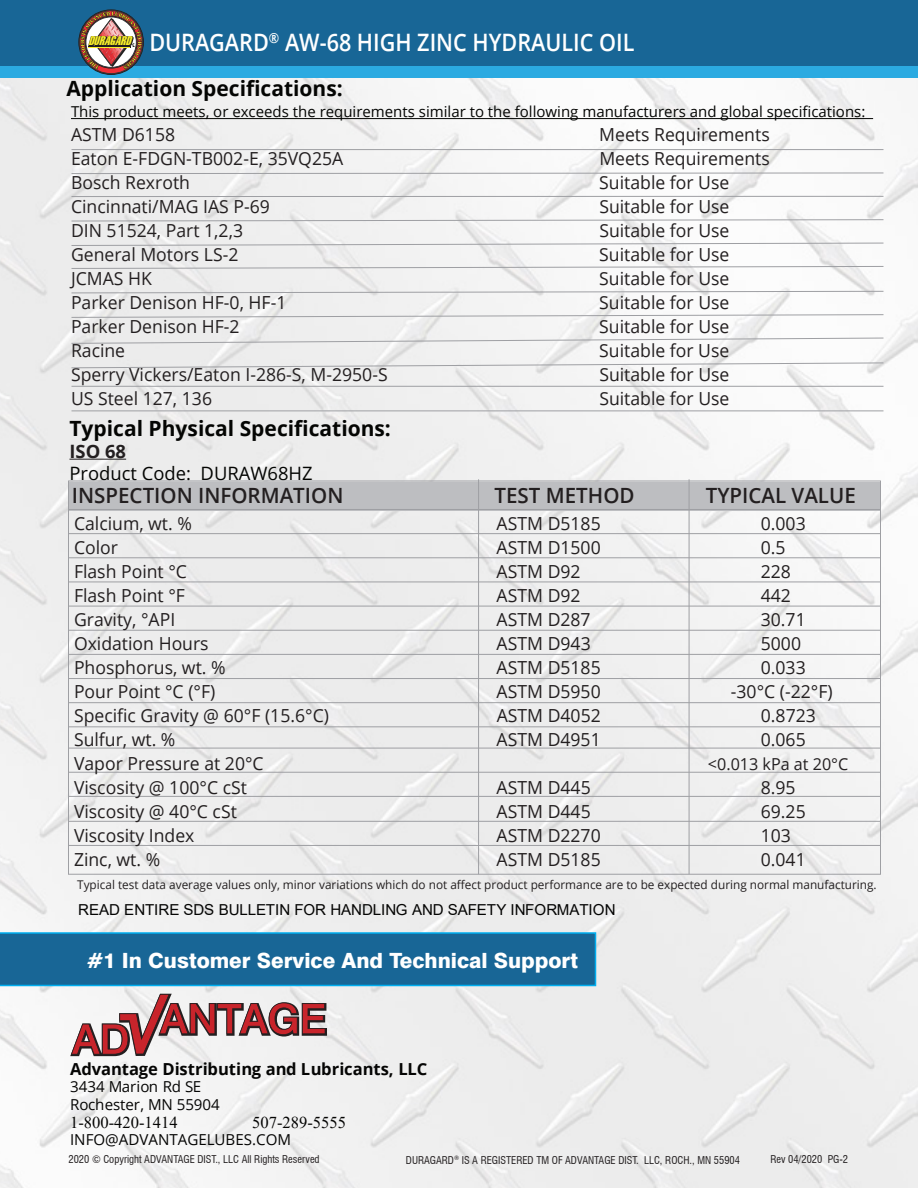
<style>
.page{position:relative;width:918px;height:1188px;background:#fff}
.page>*{position:absolute;margin:0;border:0;box-sizing:border-box;transform-origin:0 0}
.t1{font:600 24px "Open Sans";color:#fff;scale:.9 1}
.t2{font:700 21px "Open Sans";color:#040503}
.t3{font:600 21px "Open Sans";color:#231f20}
.t4{font:800 21px "Swiss 721 BT";color:#fff}
.t5{font:18.45px "Open Sans";color:#040503}
.t6{font:700 18.45px "Open Sans";color:#231f20}
.t7{font:18px "Open Sans";color:#231f20}
.t8{font:700 16.5px "Open Sans";color:#050504}
.t9{font:16.5px "Times New Roman";color:#050504}
.t10{font:16.5px "Open Sans";color:#231f20}
.t11{font:15.15px/17.2px "Open Sans";color:#050504}
.t12{font:15.15px "Arial";color:#050504}
.t13{font:15px "Open Sans";color:#040503}
.t14{font:italic 12.3px "Swiss 911 BT Extra Compressed";color:#f7ee2a;scale:1.12 1}
.t15{font:12px "Open Sans";color:#231f20}
.t16{font:condensed 10.5px "Swiss 721 BT";color:#231f20}
</style>
<div class="page">
<img style="left:0;top:77px;width:918px;height:1111px">
<div style="left:0;top:0;width:918px;height:77px;background:#2baae1"></div>
<div style="left:0;top:0;width:918px;height:65px;background:#186696"></div>
<hr style="left:69px;top:459px;width:57px;height:1px;background:#231f20">
<svg style="left:80px;top:12px;width:62px;height:58px"></svg>
<div style="left:69px;top:482px;width:811px;height:29px;background:#bdbec1"></div>
<hr style="left:68px;top:727px;width:812px;height:1px;background:#9e9fa3">
<hr style="left:68px;top:702px;width:812px;height:1px;background:#9e9fa3">
<hr style="left:68px;top:678px;width:812px;height:1px;background:#9e9fa3">
<hr style="left:68px;top:654px;width:812px;height:1px;background:#9e9fa3">
<hr style="left:68px;top:630px;width:812px;height:1px;background:#9e9fa3">
<hr style="left:68px;top:606px;width:812px;height:1px;background:#9e9fa3">
<hr style="left:68px;top:796px;width:812px;height:1px;background:#9e9fa3">
<hr style="left:68px;top:821px;width:812px;height:1px;background:#9e9fa3">
<hr style="left:68px;top:845px;width:812px;height:1px;background:#9e9fa3">
<hr style="left:68px;top:772px;width:812px;height:1px;background:#9e9fa3">
<hr style="left:68px;top:748px;width:812px;height:1px;background:#9e9fa3">
<hr style="left:68px;top:582px;width:812px;height:1px;background:#9e9fa3">
<hr style="left:68px;top:558px;width:812px;height:1px;background:#9e9fa3">
<hr style="left:68px;top:533px;width:812px;height:1px;background:#9e9fa3">
<hr style="left:68px;top:509px;width:812px;height:1px;background:#9e9fa3">
<hr style="left:689px;top:479px;width:1px;height:395px;background:#9e9fa3">
<hr style="left:478px;top:479px;width:1px;height:395px;background:#9e9fa3">
<svg style="left:0;top:932px;width:596px;height:54px"></svg>
<hr style="left:71px;top:118px;width:802px;height:1px;background:#040503">
<hr style="left:71px;top:386px;width:812px;height:1px;background:#9e9fa3">
<hr style="left:71px;top:411px;width:812px;height:1px;background:#9e9fa3">
<svg style="left:71px;top:363px;width:813px;height:5px"></svg>
<svg style="left:71px;top:338px;width:813px;height:6px"></svg>
<svg style="left:71px;top:314px;width:813px;height:4px"></svg>
<svg style="left:71px;top:291px;width:813px;height:2px"></svg>
<svg style="left:71px;top:266px;width:813px;height:3px"></svg>
<svg style="left:71px;top:243px;width:813px;height:3px"></svg>
<svg style="left:71px;top:219px;width:813px;height:2px"></svg>
<hr style="left:71px;top:196px;width:812px;height:1px;background:#9e9fa3">
<svg style="left:71px;top:173px;width:813px;height:1px"></svg>
<hr style="left:71px;top:149px;width:812px;height:1px;background:#9e9fa3">
<svg style="left:70px;top:994px;width:257px;height:62px"></svg>
<p class="t14" style="left:88px;top:34px;width:43px">DURAGARD</p>
<h1 class="t1" style="left:149px;top:26px;width:540px">DURAGARD<sup>®</sup> AW-68 HIGH ZINC HYDRAULIC OIL</h1>
<p class="t2" style="left:67px;top:74px;width:278px">Application Specifications:</p>
<p class="t13" style="left:71px;top:102px;width:796px">This product meets, or exceeds the requirements similar to the following manufacturers and global specifications:</p>
<p class="t7" style="left:71px;top:123px;width:106px">ASTM D6158</p>
<p class="t7" style="left:599px;top:123px;width:172px">Meets Requirements</p>
<p class="t7" style="left:71px;top:147px;width:274px">Eaton E-FDGN-TB002-E, 35VQ25A</p>
<p class="t7" style="left:599px;top:147px;width:172px">Meets Requirements</p>
<p class="t7" style="left:71px;top:171px;width:121px">Bosch Rexroth</p>
<p class="t7" style="left:599px;top:171px;width:132px">Suitable for Use</p>
<p class="t7" style="left:71px;top:195px;width:200px">Cincinnati/MAG IAS P-69</p>
<p class="t7" style="left:599px;top:195px;width:132px">Suitable for Use</p>
<p class="t7" style="left:71px;top:219px;width:174px">DIN 51524, Part 1,2,3</p>
<p class="t7" style="left:599px;top:219px;width:132px">Suitable for Use</p>
<p class="t7" style="left:71px;top:243px;width:169px">General Motors LS-2</p>
<p class="t7" style="left:599px;top:243px;width:132px">Suitable for Use</p>
<p class="t7" style="left:71px;top:267px;width:82px">JCMAS HK</p>
<p class="t7" style="left:599px;top:267px;width:132px">Suitable for Use</p>
<p class="t7" style="left:71px;top:291px;width:217px">Parker Denison HF-0, HF-1</p>
<p class="t7" style="left:599px;top:291px;width:132px">Suitable for Use</p>
<p class="t7" style="left:71px;top:315px;width:170px">Parker Denison HF-2</p>
<p class="t7" style="left:599px;top:315px;width:132px">Suitable for Use</p>
<p class="t7" style="left:71px;top:339px;width:56px">Racine</p>
<p class="t7" style="left:599px;top:339px;width:132px">Suitable for Use</p>
<p class="t7" style="left:71px;top:363px;width:318px">Sperry Vickers/Eaton I-286-S, M-2950-S</p>
<p class="t7" style="left:599px;top:363px;width:132px">Suitable for Use</p>
<p class="t7" style="left:71px;top:387px;width:143px">US Steel 127, 136</p>
<p class="t7" style="left:599px;top:387px;width:132px">Suitable for Use</p>
<p class="t2" style="left:69px;top:413px;width:323px">Typical Physical Specifications:</p>
<p class="t6" style="left:69px;top:438px;width:58px">ISO 68</p>
<p class="t5" style="left:69px;top:461px;width:245px">Product Code: DURAW68HZ</p>
<p class="t3" style="left:72px;top:481px;width:273px">INSPECTION INFORMATION</p>
<p class="t3" style="left:495px;top:481px;width:142px">TEST METHOD</p>
<p class="t3" style="left:706px;top:481px;width:151px">TYPICAL VALUE</p>
<p class="t7" style="left:74px;top:511px;width:119px">Calcium, wt. %</p>
<p class="t7" style="left:497px;top:511px;width:106px">ASTM D5185</p>
<p class="t7" style="left:761px;top:511px;width:46px">0.003</p>
<p class="t7" style="left:74px;top:535px;width:46px">Color</p>
<p class="t7" style="left:497px;top:535px;width:106px">ASTM D1500</p>
<p class="t7" style="left:761px;top:535px;width:26px">0.5</p>
<p class="t7" style="left:74px;top:559px;width:115px">Flash Point °C</p>
<p class="t7" style="left:497px;top:559px;width:86px">ASTM D92</p>
<p class="t7" style="left:761px;top:559px;width:32px">228</p>
<p class="t7" style="left:74px;top:583px;width:113px">Flash Point °F</p>
<p class="t7" style="left:497px;top:583px;width:86px">ASTM D92</p>
<p class="t7" style="left:761px;top:583px;width:32px">442</p>
<p class="t7" style="left:74px;top:607px;width:103px">Gravity, °API</p>
<p class="t7" style="left:497px;top:607px;width:96px">ASTM D287</p>
<p class="t7" style="left:761px;top:607px;width:46px">30.71</p>
<p class="t7" style="left:74px;top:631px;width:136px">Oxidation Hours</p>
<p class="t7" style="left:497px;top:631px;width:96px">ASTM D943</p>
<p class="t7" style="left:761px;top:631px;width:42px">5000</p>
<p class="t7" style="left:74px;top:655px;width:153px">Phosphorus, wt. %</p>
<p class="t7" style="left:497px;top:655px;width:106px">ASTM D5185</p>
<p class="t7" style="left:761px;top:655px;width:46px">0.033</p>
<p class="t7" style="left:74px;top:679px;width:143px">Pour Point °C (°F)</p>
<p class="t7" style="left:497px;top:679px;width:106px">ASTM D5950</p>
<p class="t7" style="left:731px;top:679px;width:103px">-30°C (-22°F)</p>
<p class="t7" style="left:74px;top:703px;width:257px">Specific Gravity @ 60°F (15.6°C)</p>
<p class="t7" style="left:497px;top:703px;width:106px">ASTM D4052</p>
<p class="t7" style="left:761px;top:703px;width:57px">0.8723</p>
<p class="t7" style="left:74px;top:727px;width:103px">Sulfur, wt. %</p>
<p class="t7" style="left:497px;top:727px;width:106px">ASTM D4951</p>
<p class="t7" style="left:761px;top:727px;width:46px">0.065</p>
<p class="t7" style="left:74px;top:751px;width:191px">Vapor Pressure at 20°C</p>
<p class="t10" style="left:708px;top:752px;width:142px">&lt;0.013 kPa at 20°C</p>
<p class="t7" style="left:74px;top:775px;width:174px">Viscosity @ 100°C cSt</p>
<p class="t7" style="left:497px;top:775px;width:96px">ASTM D445</p>
<p class="t7" style="left:761px;top:775px;width:36px">8.95</p>
<p class="t7" style="left:74px;top:799px;width:164px">Viscosity @ 40°C cSt</p>
<p class="t7" style="left:497px;top:799px;width:96px">ASTM D445</p>
<p class="t7" style="left:761px;top:799px;width:46px">69.25</p>
<p class="t7" style="left:74px;top:823px;width:122px">Viscosity Index</p>
<p class="t7" style="left:497px;top:823px;width:106px">ASTM D2270</p>
<p class="t7" style="left:761px;top:823px;width:32px">103</p>
<p class="t7" style="left:74px;top:847px;width:88px">Zinc, wt. %</p>
<p class="t7" style="left:497px;top:847px;width:106px">ASTM D5185</p>
<p class="t7" style="left:761px;top:847px;width:46px">0.041</p>
<p class="t15" style="left:77px;top:876px;width:801px">Typical test data average values only, minor variations which do not affect product performance are to be expected during normal manufacturing.</p>
<p class="t12" style="left:78px;top:899px;width:539px">READ ENTIRE SDS BULLETIN FOR HANDLING AND SAFETY INFORMATION</p>
<p class="t4" style="left:87px;top:947px;width:493px">#1 In Customer Service And Technical Support</p>
<p class="t8" style="left:70px;top:1057px;width:359px">Advantage Distributing and Lubricants, LLC</p>
<p class="t11" style="left:70px;top:1078px;width:151px">3434 Marion Rd SE<br>Rochester, MN 55904</p>
<p class="t9" style="left:70px;top:1111px;width:109px">1-800-420-1414</p>
<p class="t9" style="left:252px;top:1111px;width:95px">507-289-5555</p>
<p class="t11" style="left:70px;top:1130px;width:223px">INFO@ADVANTAGELUBES.COM</p>
<p class="t16" style="left:68px;top:1153px;width:253px">2020 © Copyright ADVANTAGE DIST., LLC All Rights Reserved</p>
<p class="t16" style="left:770px;top:1153px;width:79px">Rev 04/2020 PG-2</p>
<p class="t16" style="left:406px;top:1154px;width:336px">DURAGARD<sup>®</sup> IS A REGISTERED TM OF ADVANTAGE DIST. LLC, ROCH., MN 55904</p>
</div>
